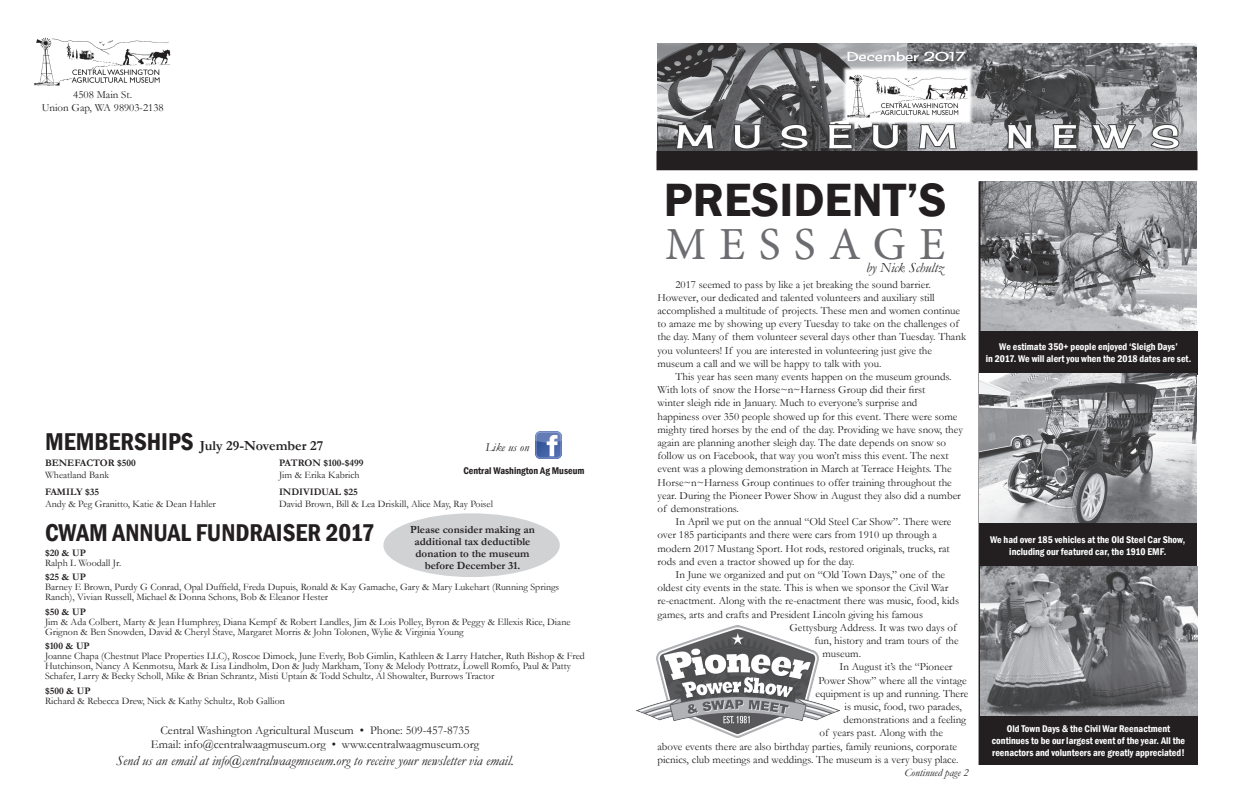
<style>
.page{position:relative;width:1242px;height:810px;background:#fff}
.page>*{position:absolute;margin:0;border:0;box-sizing:border-box;transform-origin:0 0}
.t1{font:600 48px "Franklin Gothic";color:#231f20}
.t2{font:46px "Minion Pro";letter-spacing:.29em;color:#6c6d70}
.t3{font:600 condensed 25px "Franklin Gothic";color:#231f20}
.t4{font:italic 14px "Garamond";color:#231f20}
.t5{font:700 14px "Garamond";color:#231f20}
.t6{font:12px "Garamond";color:#231f20}
.t7{font:italic 12px "Garamond";color:#231f20}
.t8{font:11px/13.2px "Garamond";color:#231f20}
.t9{font:700 11px "Garamond";color:#231f20}
.t10{font:italic 11px "Garamond";color:#231f20}
.t11{font:10px/10px "Garamond";color:#231f20}
.t12{font:600 condensed 10px/12px "Franklin Gothic";color:#fff;text-align:center}
.t13{font:700 10px "Garamond";color:#231f20}
.t14{font:600 condensed 10px "Franklin Gothic";color:#231f20}
.s1{font-family:"Franklin Gothic";font-weight:600;font-stretch:condensed;font-size:25px}
.s2{font-weight:700}
</style>
<div class="page">
<div style="left:657px;top:152px;width:540px;height:18px;background:#231f20"></div>
<div style="left:656px;top:151px;width:542px;height:19px;border:1px solid #231f20"></div>
<img style="left:981px;top:181px;width:216px;height:150px">
<div style="left:980px;top:331px;width:218px;height:43px;background:#231f20"></div>
<img style="left:34px;top:37px;width:137px;height:49px">
<img style="left:535px;top:432px;width:27px;height:27px">
<hr style="left:979px;top:181px;width:2px;height:584px;background:#231f20">
<img style="left:980px;top:374px;width:217px;height:149px">
<div style="left:979px;top:523px;width:218px;height:44px;background:#231f20"></div>
<img style="left:981px;top:566px;width:217px;height:150px">
<div style="left:980px;top:716px;width:218px;height:49px;background:#231f20"></div>
<img style="left:637px;top:626px;width:203px;height:111px">
<img style="left:657px;top:44px;width:540px;height:107px">
<div style="left:383px;top:513px;width:177px;height:64px;background:#d1d2d4;border-radius:50%"></div>
<p class="t8" style="left:73px;top:88px;width:60px">4508 Main St.</p>
<p class="t8" style="left:42px;top:101px;width:123px">Union Gap, WA 98903-2138</p>
<p class="t5" style="left:45px;top:436px;width:280px"><span class="s1">MEMBERSHIPS</span> July 29-November 27</p>
<p class="t13" style="left:45px;top:456px;width:92px">BENEFACTOR $500</p>
<p class="t13" style="left:279px;top:456px;width:86px">PATRON $100-$499</p>
<p class="t11" style="left:45px;top:470px;width:66px">Wheatland Bank</p>
<p class="t11" style="left:279px;top:470px;width:82px">Jim &amp; Erika Kabrich</p>
<p class="t13" style="left:45px;top:485px;width:56px">FAMILY $35</p>
<p class="t13" style="left:279px;top:485px;width:80px">INDIVIDUAL $25</p>
<p class="t11" style="left:45px;top:498px;width:172px">Andy &amp; Peg Granitto, Katie &amp; Dean Hahler</p>
<p class="t11" style="left:279px;top:498px;width:216px">David Brown, Bill &amp; Lea Driskill, Alice May, Ray Poisel</p>
<p class="t3" style="left:45px;top:516px;width:331px">CWAM ANNUAL FUNDRAISER 2017</p>
<p class="t11" style="left:45px;top:547px;width:78px"><span class="s2">$20 &amp; UP<br></span>Ralph L Woodall Jr.</p>
<p class="t11" style="left:45px;top:572px;width:516px"><span class="s2">$25 &amp; UP<br></span>Barney E Brown, Purdy G Conrad, Opal Duffield, Freda Dupuis, Ronald &amp; Kay Gamache, Gary &amp; Mary Lukehart (Running Springs<br>Ranch), Vivian Russell, Michael &amp; Donna Schons, Bob &amp; Eleanor Hester</p>
<p class="t11" style="left:45px;top:606px;width:527px"><span class="s2">$50 &amp; UP<br></span>Jim &amp; Ada Colbert, Marty &amp; Jean Humphrey, Diana Kempf &amp; Robert Landles, Jim &amp; Lois Polley, Byron &amp; Peggy &amp; Ellexis Rice, Diane<br>Grignon &amp; Ben Snowden, David &amp; Cheryl Stave, Margaret Morris &amp; John Tolonen, Wylie &amp; Virginia Young</p>
<p class="t11" style="left:45px;top:641px;width:541px"><span class="s2">$100 &amp; UP<br></span>Joanne Chapa (Chestnut Place Properties LLC), Roscoe Dimock, June Everly, Bob Gimlin, Kathleen &amp; Larry Hatcher, Ruth Bishop &amp; Fred Hutchinson, Nancy A Kenmotsu, Mark &amp; Lisa Lindholm, Don &amp; Judy Markham, Tony &amp; Melody Pottratz, Lowell Romfo, Paul &amp; Patty Schafer, Larry &amp; Becky Scholl, Mike &amp; Brian Schrantz, Misti Uptain &amp; Todd Schultz, Al Showalter, Burrows Tractor</p>
<p class="t11" style="left:45px;top:685px;width:241px"><span class="s2">$500 &amp; UP<br></span>Richard &amp; Rebecca Drew, Nick &amp; Kathy Schultz, Rob Gallion</p>
<p class="t7" style="left:485px;top:439px;width:45px">Like us on</p>
<p class="t14" style="left:463px;top:464px;width:123px">Central Washington Ag Museum</p>
<p class="t9" style="left:410px;top:522px;width:126px">Please consider making an</p>
<p class="t9" style="left:415px;top:534px;width:117px">additional tax deductible</p>
<p class="t9" style="left:416px;top:546px;width:116px">donation to the museum</p>
<p class="t9" style="left:425px;top:558px;width:97px">before December 31.</p>
<p class="t6" style="left:160px;top:722px;width:311px">Central Washington Agricultural Museum • Phone: 509-457-8735</p>
<p class="t6" style="left:151px;top:737px;width:330px">Email: info@centralwaagmuseum.org • www.centralwaagmuseum.org</p>
<p class="t4" style="left:116px;top:751px;width:399px">Send us an email at info@centralwaagmuseum.org to receive your newsletter via email.</p>
<p class="t1" style="left:664px;top:171px;width:284px">PRESIDENT’S</p>
<p class="t2" style="left:665px;top:214px;width:282px">MESSAGE</p>
<p class="t4" style="left:866px;top:258px;width:79px">by Nick Schultz</p>
<p class="t8" style="left:658px;top:277px;width:310px;text-indent:18px">2017 seemed to pass by like a jet breaking the sound barrier.<br>However, our dedicated and talented volunteers and auxiliary still accomplished a multitude of projects. These men and women continue to amaze me by showing up every Tuesday to take on the challenges of the day. Many of them volunteer several days other than Tuesday. Thank you volunteers! If you are interested in volunteering just give the museum a call and we will be happy to talk with you.</p>
<p class="t8" style="left:658px;top:370px;width:307px;text-indent:18px">This year has seen many events happen on the museum grounds.<br>With lots of snow the Horse~n~Harness Group did their first<br>winter sleigh ride in January. Much to everyone’s surprise and<br>happiness over 350 people showed up for this event. There were some mighty tired horses by the end of the day. Providing we have snow, they again are planning another sleigh day. The date depends on snow so follow us on Facebook, that way you won’t miss this event. The next event was a plowing demonstration in March at Terrace Heights. The Horse~n~Harness Group continues to offer training throughout the year. During the Pioneer Power Show in August they also did a number of demonstrations.</p>
<p class="t8" style="left:658px;top:515px;width:296px;text-indent:18px">In April we put on the annual “Old Steel Car Show”. There were over 185 participants and there were cars from 1910 up through a modern 2017 Mustang Sport. Hot rods, restored originals, trucks, rat rods and even a tractor showed up for the day.</p>
<p class="t8" style="left:676px;top:568px;width:271px">In June we organized and put on “Old Town Days,” one of the</p>
<p class="t8" style="left:658px;top:581px;width:292px">oldest city events in the state. This is when we sponsor the Civil War</p>
<p class="t8" style="left:658px;top:594px;width:303px">re-enactment. Along with the re-enactment there was music, food, kids</p>
<p class="t8" style="left:658px;top:607px;width:267px">games, arts and crafts and President Lincoln giving his famous</p>
<p class="t8" style="left:790px;top:620px;width:169px">Gettysburg Address. It was two days of</p>
<p class="t8" style="left:814px;top:634px;width:146px">fun, history and tram tours of the</p>
<p class="t8" style="left:822px;top:647px;width:40px">museum.</p>
<p class="t8" style="left:840px;top:660px;width:115px">In August it’s the “Pioneer</p>
<p class="t8" style="left:818px;top:673px;width:150px">Power Show” where all the vintage</p>
<p class="t8" style="left:816px;top:686px;width:155px">equipment is up and running. There</p>
<p class="t8" style="left:844px;top:700px;width:119px">is music, food, two parades,</p>
<p class="t8" style="left:844px;top:713px;width:124px">demonstrations and a feeling</p>
<p class="t8" style="left:820px;top:726px;width:125px">of years past. Along with the</p>
<p class="t8" style="left:658px;top:739px;width:301px">above events there are also birthday parties, family reunions, corporate</p>
<p class="t8" style="left:658px;top:752px;width:303px">picnics, club meetings and weddings. The museum is a very busy place.</p>
<p class="t10" style="left:904px;top:765px;width:66px">Continued page 2</p>
<p class="t12" style="left:986px;top:341px;width:207px">We estimate 350+ people enjoyed ‘Sleigh Days’<br>in 2017. We will alert you when the 2018 dates are set.</p>
<p class="t12" style="left:990px;top:533px;width:197px">We had over 185 vehicles at the Old Steel Car Show, including our featured car, the 1910 EMF.</p>
<p class="t12" style="left:1007px;top:722px;width:165px">Old Town Days &amp; the Civil War Reenactment</p>
<p class="t12" style="left:992px;top:734px;width:195px">continues to be our largest event of the year. All the</p>
<p class="t12" style="left:992px;top:746px;width:194px">reenactors and volunteers are greatly appreciated!</p>
</div>
